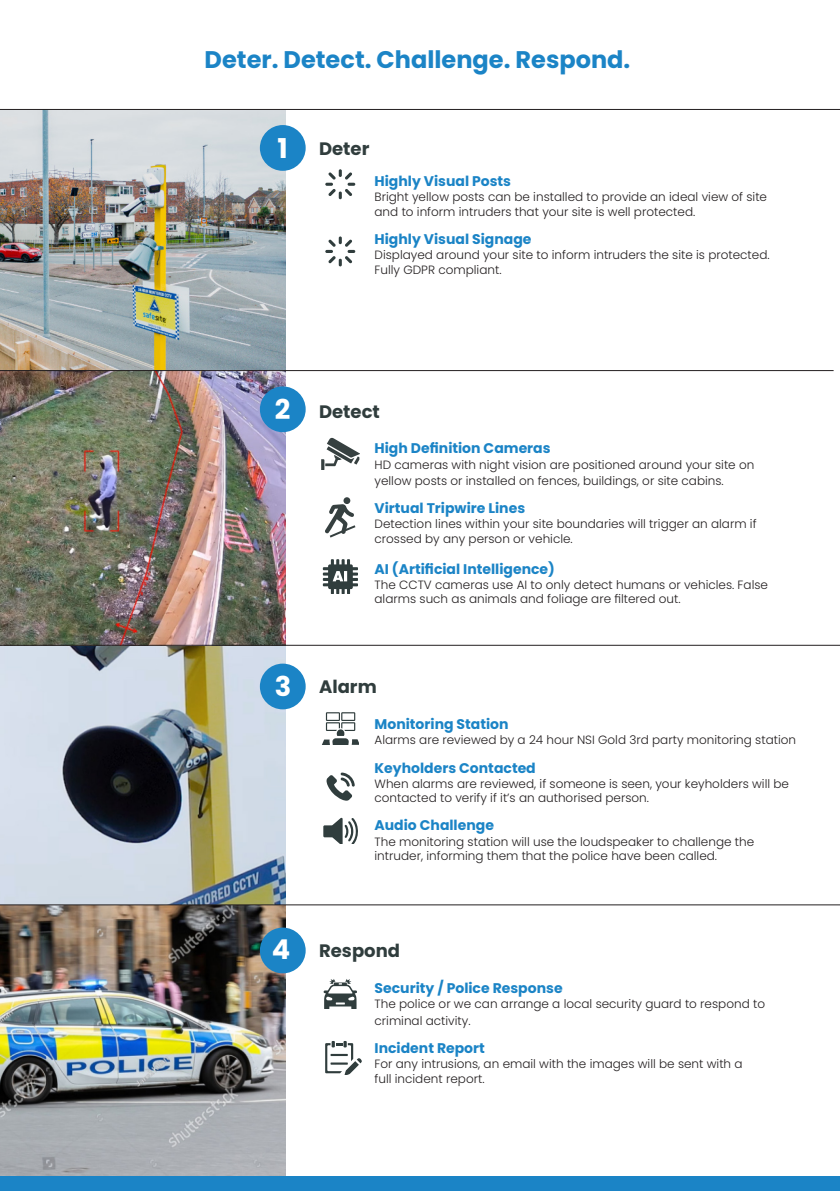
<style>
.page{position:relative;width:840px;height:1191px;background:#fff}
.page>*{position:absolute;margin:0;border:0;box-sizing:border-box;transform-origin:0 0}
.Body_Text{font:700 27.2px "Poppins";color:#fff}
.Body_Text-2{font:700 24px "Poppins";color:#1b84c6}
.Body_Text-3{font:700 18px "Poppins";color:#303d3d}
.Body_Text-4{font:700 14px "Poppins";color:#1b84c6}
.Body_Text-5{font:300 12px/14.4px "Poppins";color:#231f20}
</style>
<div class="page">
<img style="left:0;top:110px;width:285px;height:1066px">
<svg style="left:325px;top:169px;width:30px;height:30px"></svg>
<svg style="left:325px;top:236px;width:30px;height:30px"></svg>
<svg style="left:321px;top:438px;width:38px;height:31px"></svg>
<svg style="left:325px;top:497px;width:30px;height:40px"></svg>
<svg style="left:322px;top:559px;width:35px;height:34px"></svg>
<svg style="left:322px;top:712px;width:36px;height:33px"></svg>
<svg style="left:326px;top:772px;width:28px;height:28px"></svg>
<svg style="left:323px;top:818px;width:34px;height:25px"></svg>
<svg style="left:323px;top:979px;width:34px;height:29px"></svg>
<svg style="left:325px;top:1041px;width:36px;height:33px"></svg>
<div style="left:0;top:1176px;width:839px;height:15px;background:#1b84c6"></div>
<div style="left:260px;top:663px;width:45px;height:46px;background:#1b84c6;border-radius:50%"></div>
<div style="left:260px;top:927px;width:45px;height:46px;background:#1b84c6;border-radius:50%"></div>
<div style="left:260px;top:386px;width:45px;height:46px;background:#1b84c6;border-radius:50%"></div>
<hr style="left:0;top:109px;width:839px;height:1px;background:#231f20">
<hr style="left:0;top:370px;width:833px;height:1px;background:#231f20">
<hr style="left:0;top:645px;width:839px;height:1px;background:#231f20">
<hr style="left:0;top:904px;width:839px;height:1px;background:#231f20">
<div style="left:260px;top:125px;width:45px;height:46px;background:#1b84c6;border-radius:50%"></div>
<p class="Body_Text-2" style="left:204px;top:45px;width:427px">Deter. Detect. Challenge. Respond.</p>
<p class="Body_Text" style="left:277px;top:133px;width:12px">1</p>
<p class="Body_Text-3" style="left:319px;top:138px;width:52px">Deter</p>
<p class="Body_Text-4" style="left:374px;top:173px;width:138px">Highly Visual Posts</p>
<p class="Body_Text-5" style="left:374px;top:190px;width:394px">Bright yellow posts can be installed to provide an ideal view of site and to inform intruders that your site is well protected.</p>
<p class="Body_Text-4" style="left:374px;top:231px;width:158px">Highly Visual Signage</p>
<p class="Body_Text-5" style="left:374px;top:248px;width:396px">Displayed around your site to inform intruders the site is protected.<br>Fully GDPR compliant.</p>
<p class="Body_Text" style="left:274px;top:394px;width:17px">2</p>
<p class="Body_Text" style="left:274px;top:671px;width:18px">3</p>
<p class="Body_Text-3" style="left:319px;top:401px;width:62px">Detect</p>
<p class="Body_Text-4" style="left:374px;top:440px;width:177px">High Definition Cameras</p>
<p class="Body_Text-5" style="left:374px;top:456px;width:381px;line-height:16px">HD cameras with night vision are positioned around your site on yellow posts or installed on fences, buildings, or site cabins.</p>
<p class="Body_Text-4" style="left:374px;top:500px;width:152px">Virtual Tripwire Lines</p>
<p class="Body_Text-5" style="left:374px;top:517px;width:383px">Detection lines within your site boundaries will trigger an alarm if crossed by any person or vehicle.</p>
<p class="Body_Text-4" style="left:374px;top:560px;width:182px">AI (Artificial Intelligence)</p>
<p class="Body_Text-5" style="left:374px;top:577px;width:395px">The CCTV cameras use AI to only detect humans or vehicles. False alarms such as animals and foliage are filtered out.</p>
<p class="Body_Text-3" style="left:319px;top:676px;width:59px">Alarm</p>
<p class="Body_Text-4" style="left:374px;top:716px;width:135px">Monitoring Station</p>
<p class="Body_Text-5" style="left:374px;top:733px;width:423px">Alarms are reviewed by a 24 hour NSI Gold 3rd party monitoring station</p>
<p class="Body_Text-4" style="left:374px;top:759px;width:163px">Keyholders Contacted</p>
<p class="Body_Text-5" style="left:374px;top:776px;width:416px">When alarms are reviewed, if someone is seen, your keyholders will be contacted to verify if it’s an authorised person.</p>
<p class="Body_Text-4" style="left:374px;top:817px;width:121px">Audio Challenge</p>
<p class="Body_Text-5" style="left:374px;top:834px;width:381px">The monitoring station will use the loudspeaker to challenge the intruder, informing them that the police have been called.</p>
<p class="Body_Text" style="left:272px;top:933px;width:20px">4</p>
<p class="Body_Text-3" style="left:319px;top:940px;width:82px">Respond</p>
<p class="Body_Text-4" style="left:374px;top:979px;width:189px">Security / Police Response</p>
<p class="Body_Text-5" style="left:374px;top:995px;width:392px;line-height:16.8px">The police or we can arrange a local security guard to respond to criminal activity.</p>
<p class="Body_Text-4" style="left:374px;top:1040px;width:112px">Incident Report</p>
<p class="Body_Text-5" style="left:374px;top:1057px;width:369px">For any intrusions, an email with the images will be sent with a full incident report.</p>
</div>
